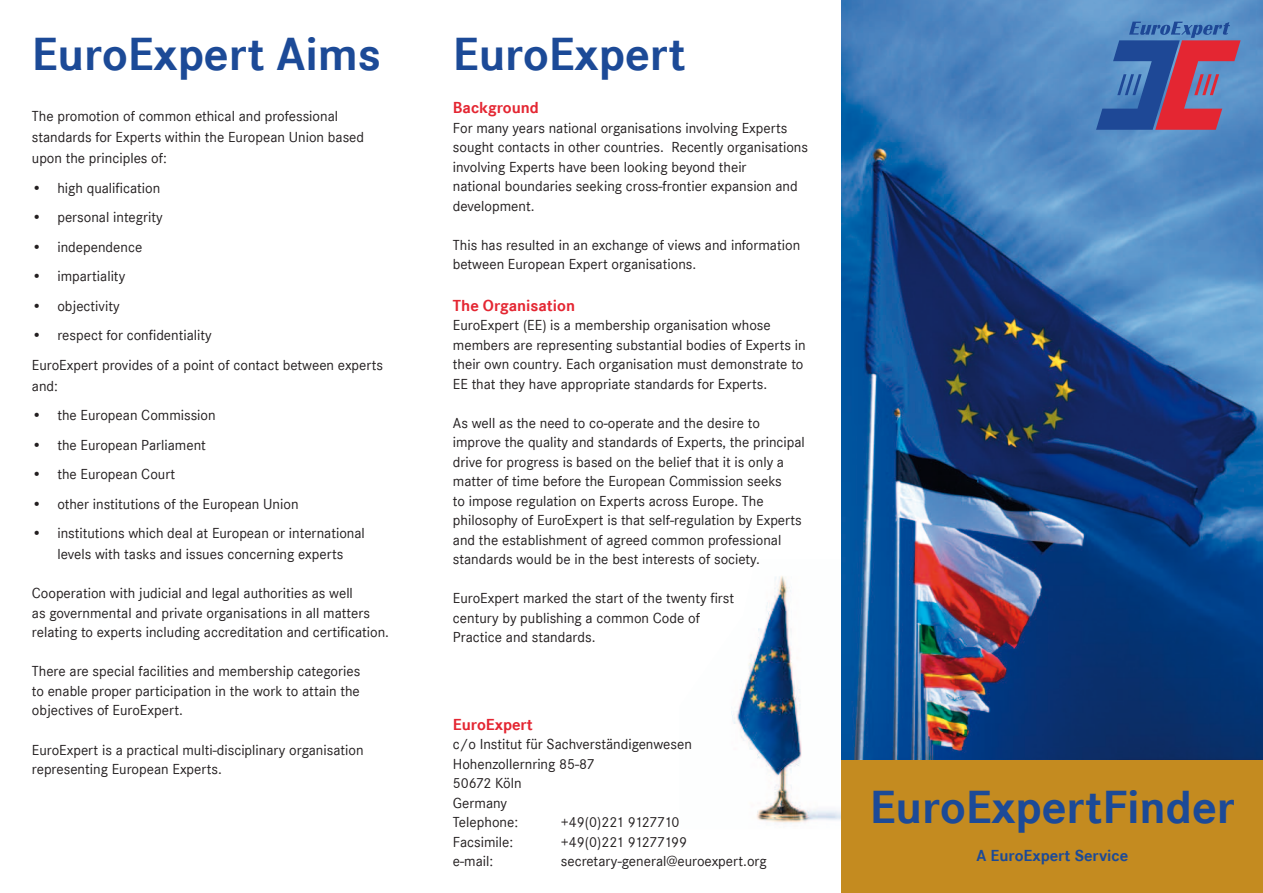
<style>
.page{position:relative;width:1263px;height:893px;background:#fff}
.page>*{position:absolute;margin:0;border:0;box-sizing:border-box;transform-origin:0 0}
.t1{font:700 48px "Corporate S";color:#1c4a97}
.t2{font:700 16.5px "Corporate S";color:#e42632}
.t3{font:700 16.5px "Corporate S";color:#1c4a97}
.t4{font:15px/19.5px "Corporate S";color:#231f20}
.t5{font:15px "Corporate S";letter-spacing:-.04em;color:#231f20}
</style>
<div class="page">
<img style="left:731px;top:559px;width:111px;height:270px">
<div style="left:842px;top:759px;width:421px;height:134px;background:#c48b20"></div>
<img style="left:842px;top:0;width:421px;height:760px">
<svg style="left:1096px;top:22px;width:144px;height:108px;background:#6b6496"></svg>
<h1 class="t1" style="left:32px;top:27px;width:351px">EuroExpert Aims</h1>
<p class="t4" style="left:32px;top:106px;width:334px;line-height:21px">The promotion of common ethical and professional standards for Experts within the European Union based upon the principles of:</p>
<p class="t4" style="left:32px;top:178px;width:130px">• high qualification</p>
<p class="t4" style="left:32px;top:208px;width:132px">• personal integrity</p>
<p class="t4" style="left:32px;top:237px;width:112px">• independence</p>
<p class="t4" style="left:32px;top:267px;width:95px">• impartiality</p>
<p class="t4" style="left:32px;top:296px;width:89px">• objectivity</p>
<p class="t4" style="left:32px;top:321px;width:353px;line-height:29.5px">• respect for confidentiality<br>EuroExpert provides of a point of contact between experts</p>
<p class="t4" style="left:32px;top:376px;width:28px">and:</p>
<p class="t4" style="left:32px;top:406px;width:185px">• the European Commission</p>
<p class="t4" style="left:32px;top:435px;width:176px">• the European Parliament</p>
<p class="t4" style="left:32px;top:465px;width:145px">• the European Court</p>
<p class="t4" style="left:32px;top:494px;width:268px">• other institutions of the European Union</p>
<p class="t4" style="left:32px;top:523px;width:335px;line-height:21px;text-align:center">• institutions which deal at European or international levels with tasks and issues concerning experts</p>
<p class="t4" style="left:32px;top:584px;width:359px">Cooperation with judicial and legal authorities as well<br>as governmental and private organisations in all matters relating to experts including accreditation and certification.</p>
<p class="t4" style="left:32px;top:662px;width:330px;text-align:justify">There are special facilities and membership categories to enable proper participation in the work to attain the objectives of EuroExpert.</p>
<p class="t4" style="left:32px;top:740px;width:333px">EuroExpert is a practical multi-disciplinary organisation representing European Experts.</p>
<h1 class="t1" style="left:453px;top:27px;width:234px">EuroExpert</h1>
<p class="t2" style="left:453px;top:99px;width:88px">Background</p>
<p class="t4" style="left:453px;top:118px;width:357px">For many years national organisations involving Experts sought contacts in other countries. Recently organisations involving Experts have been looking beyond their<br>national boundaries seeking cross-frontier expansion and development.</p>
<p class="t4" style="left:453px;top:235px;width:349px">This has resulted in an exchange of views and information between European Expert organisations.</p>
<p class="t2" style="left:453px;top:296px;width:124px">The Organisation</p>
<p class="t4" style="left:453px;top:316px;width:354px">EuroExpert (EE) is a membership organisation whose members are representing substantial bodies of Experts in their own country. Each organisation must demonstrate to EE that they have appropriate standards for Experts.</p>
<p class="t4" style="left:453px;top:413px;width:353px">As well as the need to co-operate and the desire to improve the quality and standards of Experts, the principal drive for progress is based on the belief that it is only a matter of time before the European Commission seeks<br>to impose regulation on Experts across Europe. The philosophy of EuroExpert is that self-regulation by Experts and the establishment of agreed common professional standards would be in the best interests of society.</p>
<p class="t4" style="left:453px;top:589px;width:283px">EuroExpert marked the start of the twenty first century by publishing a common Code of<br>Practice and standards.</p>
<p class="t2" style="left:453px;top:715px;width:81px">EuroExpert</p>
<p class="t4" style="left:453px;top:734px;width:241px">c/o Institut für Sachverständigenwesen<br>Hohenzollernring 85-87<br>50672 Köln<br>Germany<br>Telephone:</p>
<p class="t5" style="left:561px;top:814px;width:120px">+49(0)221 9127710</p>
<p class="t4" style="left:453px;top:832px;width:62px">Facsimile:</p>
<p class="t5" style="left:561px;top:833px;width:128px">+49(0)221 91277199</p>
<p class="t4" style="left:453px;top:851px;width:42px">e-mail:</p>
<p class="t4" style="left:561px;top:851px;width:207px">secretary-general@euroexpert.org</p>
<h1 class="t1" style="left:870px;top:780px;width:367px">EuroExpertFinder</h1>
<p class="t3" style="left:976px;top:846px;width:153px">A EuroExpert Service</p>
</div>
